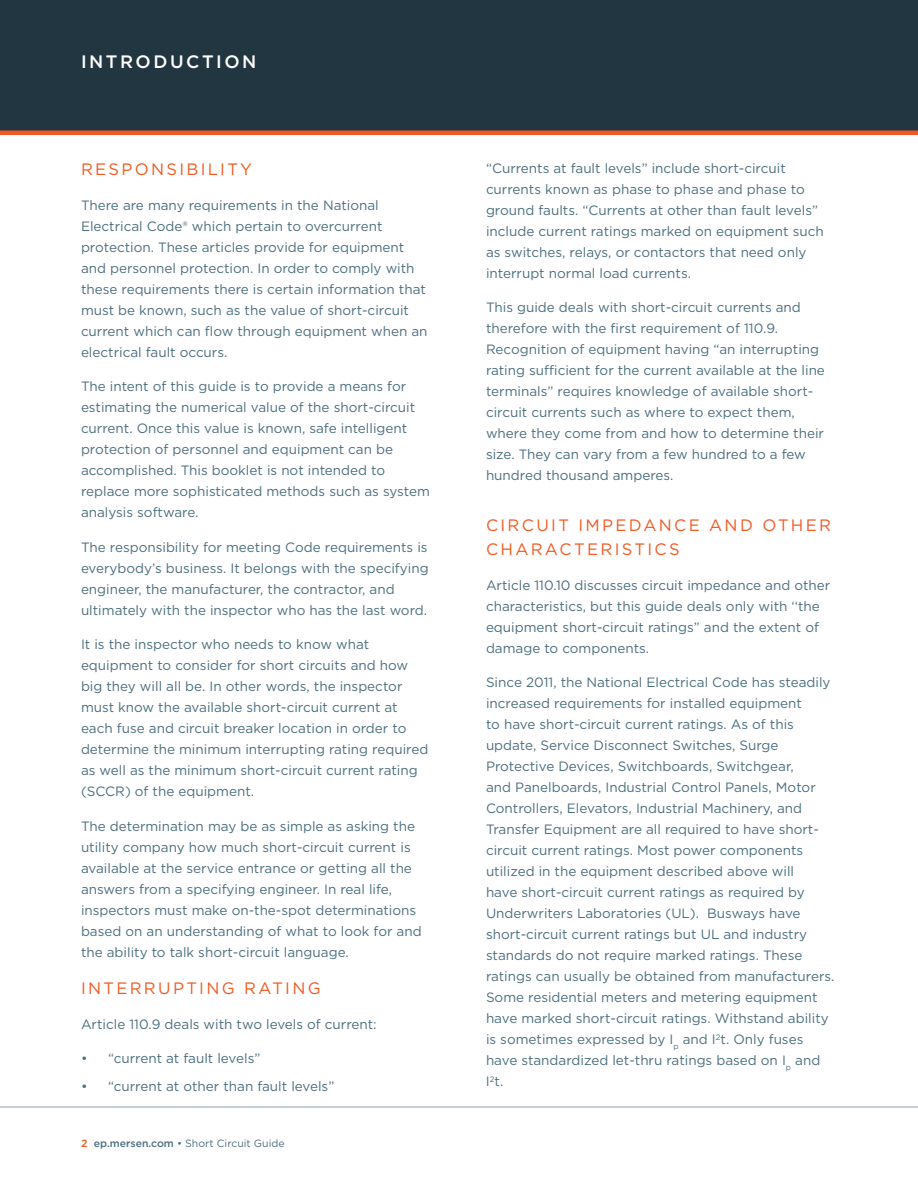
<style>
.page{position:relative;width:918px;height:1188px;background:#fff}
.page>*{position:absolute;margin:0;border:0;box-sizing:border-box;transform-origin:0 0}
.Page_Header{font:500 18px "Gotham";letter-spacing:.14em;color:#fff}
.NEW_Subhead{font:16.5px/24px "Gotham";letter-spacing:.14em;color:#f15921}
.NEW_Text{font:16.5px "Gotham";letter-spacing:.14em;color:#f15921}
.NEW_Text-2{font:13.5px/21px "Gotham";color:#4b6f7f}
.t1{font:10.5px "Gotham";color:#4b6f7f}
.s1{font-weight:500;color:#f15921}
.s2{font-weight:500}
</style>
<div class="page">
<div style="left:0;top:0;width:918px;height:135px;background:#223641"></div>
<div style="left:0;top:130px;width:918px;height:5px;background:#f15921"></div>
<hr style="left:0;top:1107px;width:918px;height:1px;background:#8ba2aa">
<p class="Page_Header" style="left:81px;top:50px;width:177px">INTRODUCTION</p>
<p class="NEW_Subhead" style="left:81px;top:157px;width:173px">RESPONSIBILITY</p>
<p class="NEW_Text-2" style="left:81px;top:194px;width:348px">There are many requirements in the National Electrical Code® which pertain to overcurrent protection. These articles provide for equipment and personnel protection. In order to comply with these requirements there is certain information that must be known, such as the value of short-circuit current which can flow through equipment when an electrical fault occurs.</p>
<p class="NEW_Text-2" style="left:81px;top:376px;width:350px">The intent of this guide is to provide a means for estimating the numerical value of the short-circuit current. Once this value is known, safe intelligent protection of personnel and equipment can be accomplished. This booklet is not intended to replace more sophisticated methods such as system analysis software.</p>
<p class="NEW_Text-2" style="left:81px;top:536px;width:349px">The responsibility for meeting Code requirements is everybody’s business. It belongs with the specifying engineer, the manufacturer, the contractor, and ultimately with the inspector who has the last word.</p>
<p class="NEW_Text-2" style="left:81px;top:634px;width:349px">It is the inspector who needs to know what equipment to consider for short circuits and how big they will all be. In other words, the inspector must know the available short-circuit current at each fuse and circuit breaker location in order to determine the minimum interrupting rating required as well as the minimum short-circuit current rating (SCCR) of the equipment.</p>
<p class="NEW_Text-2" style="left:81px;top:815px;width:342px">The determination may be as simple as asking the utility company how much short-circuit current is available at the service entrance or getting all the answers from a specifying engineer. In real life, inspectors must make on-the-spot determinations based on an understanding of what to look for and the ability to talk short-circuit language.</p>
<p class="NEW_Text" style="left:81px;top:978px;width:241px">INTERRUPTING RATING</p>
<p class="NEW_Text-2" style="left:81px;top:1013px;width:297px">Article 110.9 deals with two levels of current:</p>
<p class="NEW_Text-2" style="left:81px;top:1048px;width:181px">• “current at fault levels”</p>
<p class="NEW_Text-2" style="left:81px;top:1075px;width:255px">• “current at other than fault levels”</p>
<p class="t1" style="left:81px;top:1137px;width:205px"><span class="s1">2</span> <span class="s2">ep.mersen.com</span> • Short Circuit Guide</p>
<p class="NEW_Text-2" style="left:486px;top:157px;width:339px">“Currents at fault levels” include short-circuit currents known as phase to phase and phase to ground faults. “Currents at other than fault levels” include current ratings marked on equipment such as switches, relays, or contactors that need only interrupt normal load currents.</p>
<p class="NEW_Text-2" style="left:486px;top:297px;width:340px">This guide deals with short-circuit currents and therefore with the first requirement of 110.9.<br>Recognition of equipment having “an interrupting rating sufficient for the current available at the line terminals” requires knowledge of available short&shy;circuit currents such as where to expect them, where they come from and how to determine their size. They can vary from a few hundred to a few hundred thousand amperes.</p>
<p class="NEW_Subhead" style="left:486px;top:513px;width:347px">CIRCUIT IMPEDANCE AND OTHER<br>CHARACTERISTICS</p>
<p class="NEW_Text-2" style="left:486px;top:574px;width:346px">Article 110.10 discusses circuit impedance and other characteristics, but this guide deals only with ‘‘the equipment short-circuit ratings” and the extent of damage to components.</p>
<p class="NEW_Text-2" style="left:486px;top:672px;width:350px">Since 2011, the National Electrical Code has steadily increased requirements for installed equipment<br>to have short-circuit current ratings. As of this update, Service Disconnect Switches, Surge Protective Devices, Switchboards, Switchgear,<br>and Panelboards, Industrial Control Panels, Motor Controllers, Elevators, Industrial Machinery, and Transfer Equipment are all required to have short&shy;circuit current ratings. Most power components utilized in the equipment described above will<br>have short-circuit current ratings as required by Underwriters Laboratories (UL). Busways have short-circuit current ratings but UL and industry standards do not require marked ratings. These ratings can usually be obtained from manufacturers.<br>Some residential meters and metering equipment have marked short-circuit ratings. Withstand ability is sometimes expressed by I<sub>p</sub> and I<sup>2</sup>t. Only fuses have standardized let-thru ratings based on I<sub>p</sub> and I<sup>2</sup>t.</p>
</div>
